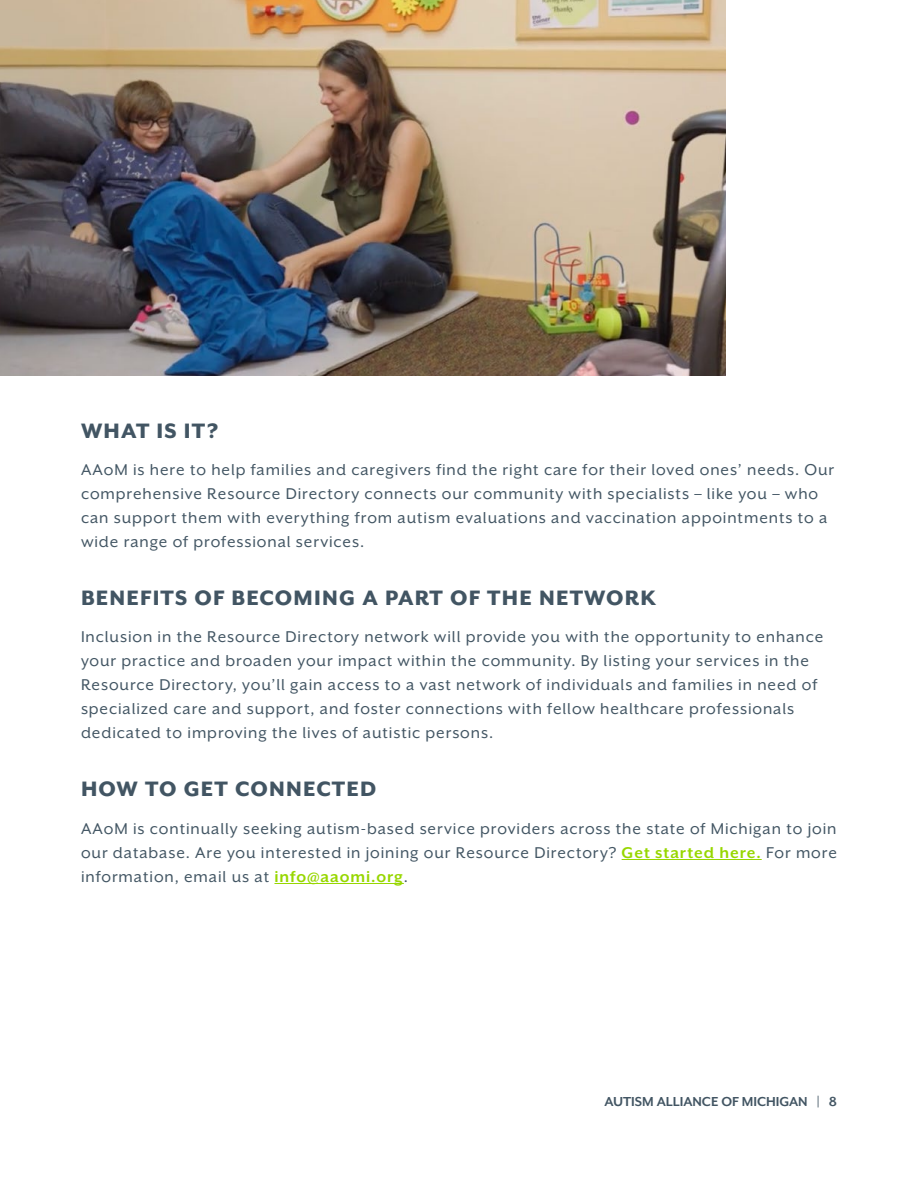
<style>
.page{position:relative;width:918px;height:1188px;background:#fff}
.page>*{position:absolute;margin:0;border:0;box-sizing:border-box;transform-origin:0 0}
.t1{font:800 24px "Mr Eaves XL San OT";letter-spacing:.05em;color:#425563}
.t2{font:18px/24px "Mr Eaves XL San OT";letter-spacing:.05em;color:#425563}
.t3{font:700 15px "Mr Eaves XL San OT";color:#425563}
.s1{font-weight:700;color:#97d700}
</style>
<div class="page">
<hr style="left:622px;top:859px;width:140px;height:1px;background:#97d700">
<hr style="left:274px;top:883px;width:130px;height:1px;background:#97d700">
<img style="left:0;top:0;width:726px;height:375px">
<h1 class="t1" style="left:81px;top:417px;width:139px">WHAT IS IT?</h1>
<p class="t2" style="left:81px;top:458px;width:755px">AAoM is here to help families and caregivers find the right care for their loved ones’ needs. Our comprehensive Resource Directory connects our community with specialists – like you – who can support them with everything from autism evaluations and vaccination appointments to a wide range of professional services.</p>
<h1 class="t1" style="left:81px;top:584px;width:576px">BENEFITS OF BECOMING A PART OF THE NETWORK</h1>
<p class="t2" style="left:81px;top:625px;width:744px">Inclusion in the Resource Directory network will provide you with the opportunity to enhance your practice and broaden your impact within the community. By listing your services in the Resource Directory, you’ll gain access to a vast network of individuals and families in need of specialized care and support, and foster connections with fellow healthcare professionals dedicated to improving the lives of autistic persons.</p>
<h1 class="t1" style="left:81px;top:775px;width:297px">HOW TO GET CONNECTED</h1>
<p class="t2" style="left:81px;top:816px;width:757px;text-align:justify">AAoM is continually seeking autism-based service providers across the state of Michigan to join our database. Are you interested in joining our Resource Directory? <span class="s1">Get started here.</span> For more information, email us at <span class="s1">info@aaomi.org</span>.</p>
<p class="t3" style="left:604px;top:1094px;width:234px">AUTISM ALLIANCE OF MICHIGAN | 8</p>
</div>
